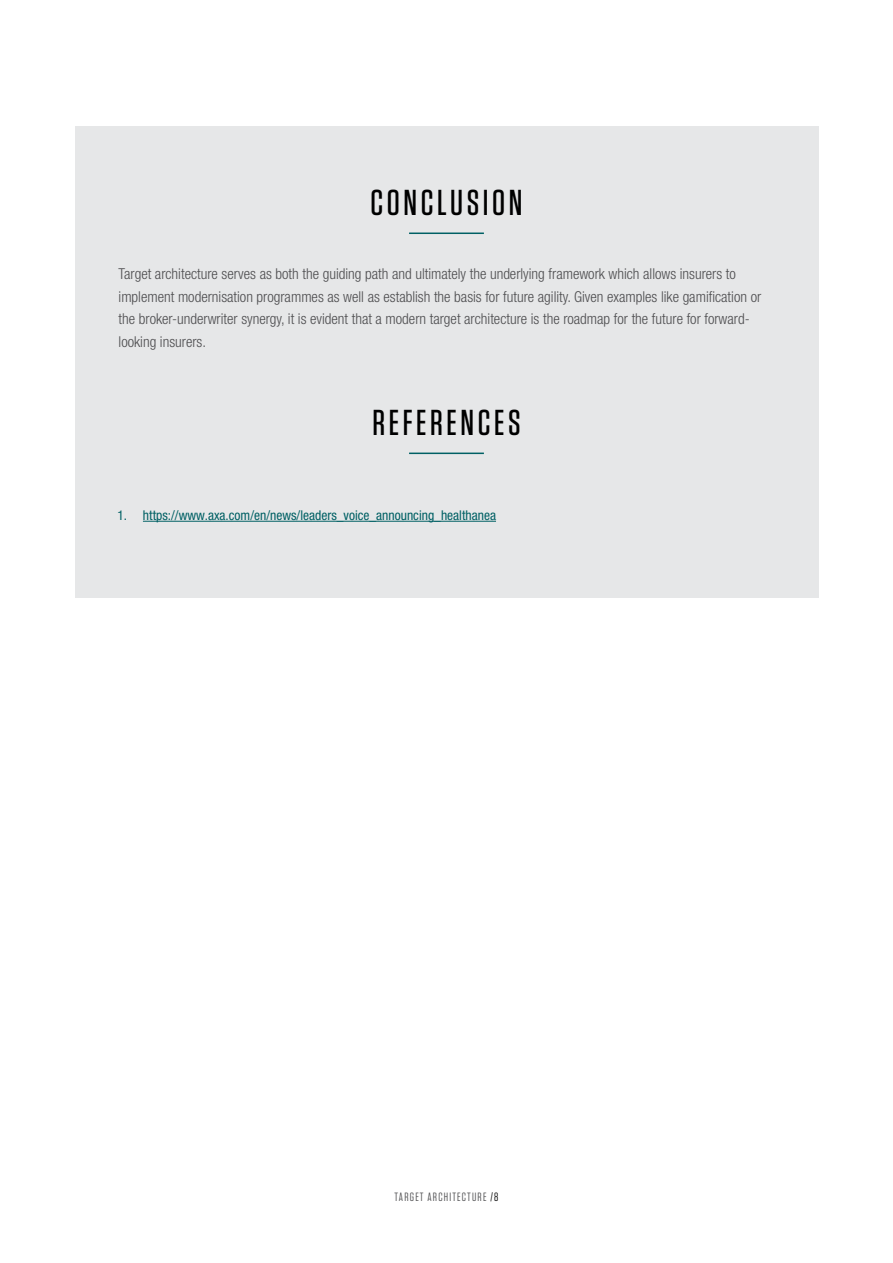
<style>
.page{position:relative;width:893px;height:1263px;background:#fff}
.page>*{position:absolute;margin:0;border:0;box-sizing:border-box;transform-origin:0 0}
.t1{font:500 36px "Tungsten";letter-spacing:.1em;color:#000}
.t2{font:300 condensed 15px/22.5px "Helvetica Neue LT Std";color:#4d4d4f}
.t3{font:condensed 13.5px "Helvetica Neue LT Std";color:#006064}
.t4{font:12px "Tungsten";letter-spacing:.1em;color:#4d4d4f}
.s1{color:#000}
</style>
<div class="page">
<div style="left:75px;top:126px;width:743px;height:471px;background:#e6e7e8"></div>
<hr style="left:409px;top:232px;width:75px;height:2px;background:#006064">
<hr style="left:409px;top:453px;width:75px;height:1px;background:#006064">
<hr style="left:143px;top:521px;width:353px;height:1px;background:#006064">
<h1 class="t1" style="left:371px;top:184px;width:153px">CONCLUSION</h1>
<p class="t2" style="left:119px;top:262px;width:644px">Target architecture serves as both the guiding path and ultimately the underlying framework which allows insurers to implement modernisation programmes as well as establish the basis for future agility. Given examples like gamification or the broker-underwriter synergy, it is evident that a modern target architecture is the roadmap for the future for forward&shy;looking insurers.</p>
<h1 class="t1" style="left:372px;top:404px;width:150px">REFERENCES</h1>
<p class="t3" style="left:117px;top:507px;width:380px">1. https://www.axa.com/en/news/leaders_voice_announcing_healthanea</p>
<p class="t4" style="left:395px;top:1191px;width:105px">TARGET ARCHITECTURE <span class="s1">/8</span></p>
</div>
